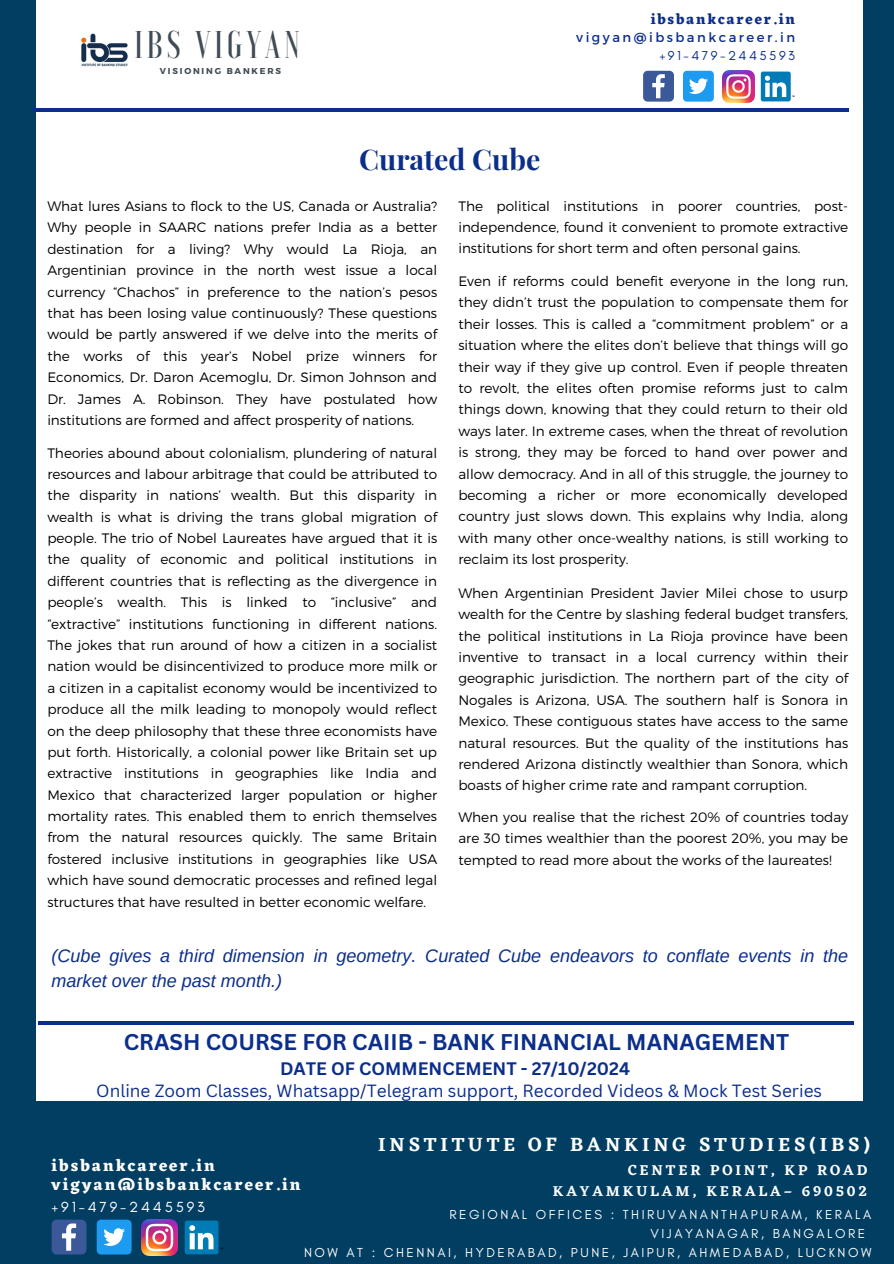
<style>
.page{position:relative;width:894px;height:1264px;background:#fff}
.page>*{position:absolute;margin:0;border:0;box-sizing:border-box;transform-origin:0 0}
.t1{font:500 38.55px "Voga";letter-spacing:.1em;color:#3f4b55}
.t2{font:700 28.35px "Playfair Display";color:#0c2e8b}
.t3{font:700 22.2px "Canva Sans";color:#0c2e8b}
.t4{font:600 19.8px "Eczar";letter-spacing:.19em;color:#fff}
.t5{font:italic 18px/24.6px "Arimo";color:#0c2e8b}
.t6{font:700 17.7px "Canva Sans";color:#0c2e8b}
.t7{font:17.25px "Canva Sans";color:#0c2e8b}
.t8{font:700 16.5px/19.2px "Eczar";letter-spacing:.12em;color:#fff}
.t9{font:600 14.85px/21.3px "Eczar";letter-spacing:.19em;color:#fff;text-align:right}
.t10{font:14.85px "Glacial Indifference";letter-spacing:.19em;color:#fff}
.t11{font:700 14.7px "Eczar";letter-spacing:.12em;color:#0c2e8b}
.t12{font:300 13.65px/21.3px "Montserrat";color:#000;text-align:justify}
.t13{font:13.2px "Glacial Indifference";letter-spacing:.19em;color:#fff}
.t14{font:13.2px "Montserrat";letter-spacing:.19em;color:#0c2e8b}
.t15{font:13.2px "Glacial Indifference";letter-spacing:.19em;color:#0c2e8b}
.t16{font:700 8.55px "Montserrat";letter-spacing:.21em;color:#3f4b55}
</style>
<div class="page">
<div style="left:0;top:0;width:893px;height:1263px;background:#023e62"></div>
<div style="left:37px;top:0;width:825px;height:1100px;background:#fff"></div>
<hr style="left:33px;top:109px;width:815px;height:3px;background:#0c2e8b">
<hr style="left:38px;top:1021px;width:815px;height:3px;background:#0c2e8b">
<img style="left:74px;top:22px;width:58px;height:57px;border-radius:50%">
<svg style="left:643px;top:71px;width:30px;height:31px"></svg>
<div style="left:682px;top:71px;width:31px;height:31px;background:#1d9bf0;border-radius:4px"></div>
<svg style="left:689px;top:78px;width:18px;height:16px"></svg>
<img style="left:722px;top:71px;width:32px;height:32px">
<div style="left:760px;top:72px;width:30px;height:29px;background:#007bb6;border-radius:2px"></div>
<svg style="left:764px;top:76px;width:30px;height:21px"></svg>
<svg style="left:52px;top:1219px;width:34px;height:35px"></svg>
<div style="left:97px;top:1219px;width:35px;height:35px;background:#1d9bf0;border-radius:4px"></div>
<svg style="left:103px;top:1228px;width:22px;height:17px"></svg>
<img style="left:141px;top:1219px;width:36px;height:36px">
<div style="left:185px;top:1220px;width:33px;height:34px;background:#007bb6;border-radius:2px"></div>
<svg style="left:189px;top:1225px;width:24px;height:24px"></svg>
<h1 class="t1" style="left:134px;top:25px;width:167px">IBS VIGYAN</h1>
<p class="t16" style="left:160px;top:65px;width:122px">VISIONING BANKERS</p>
<h4 class="t2" style="left:359px;top:140px;width:183px">Curated Cube</h4>
<p class="t11" style="left:650px;top:10px;width:146px">ibsbankcareer.in</p>
<p class="t14" style="left:576px;top:29px;width:220px">vigyan@ibsbankcareer.in</p>
<h2 class="t15" style="left:659px;top:48px;width:137px">+91-479-2445593</h2>
<p class="t12" style="left:47px;top:195px;width:391px">What lures Asians to flock to the US, Canada or Australia?<br>Why people in SAARC nations prefer India as a better destination for a living? Why would La Rioja, an Argentinian province in the north west issue a local currency “Chachos” in preference to the nation’s pesos that has been losing value continuously? These questions would be partly answered if we delve into the merits of the works of this year’s Nobel prize winners for Economics, Dr. Daron Acemoglu, Dr. Simon Johnson and Dr. James A. Robinson. They have postulated how institutions are formed and affect prosperity of nations.</p>
<p class="t12" style="left:47px;top:441px;width:391px">Theories abound about colonialism, plundering of natural resources and labour arbitrage that could be attributed to the disparity in nations’ wealth. But this disparity in wealth is what is driving the trans global migration of people. The trio of Nobel Laureates have argued that it is the quality of economic and political institutions in different countries that is reflecting as the divergence in people’s wealth. This is linked to “inclusive” and “extractive” institutions functioning in different nations.<br>The jokes that run around of how a citizen in a socialist nation would be disincentivized to produce more milk or a citizen in a capitalist economy would be incentivized to produce all the milk leading to monopoly would reflect on the deep philosophy that these three economists have put forth. Historically, a colonial power like Britain set up extractive institutions in geographies like India and Mexico that characterized larger population or higher mortality rates. This enabled them to enrich themselves from the natural resources quickly. The same Britain fostered inclusive institutions in geographies like USA which have sound democratic processes and refined legal structures that have resulted in better economic welfare.</p>
<p class="t12" style="left:458px;top:194px;width:391px">The political institutions in poorer countries, post&shy;independence, found it convenient to promote extractive institutions for short term and often personal gains.</p>
<p class="t12" style="left:458px;top:270px;width:391px">Even if reforms could benefit everyone in the long run, they didn’t trust the population to compensate them for their losses. This is called a “commitment problem” or a situation where the elites don’t believe that things will go their way if they give up control. Even if people threaten to revolt, the elites often promise reforms just to calm things down, knowing that they could return to their old ways later. In extreme cases, when the threat of revolution is strong, they may be forced to hand over power and allow democracy. And in all of this struggle, the journey to becoming a richer or more economically developed country just slows down. This explains why India, along with many other once-wealthy nations, is still working to reclaim its lost prosperity.</p>
<p class="t12" style="left:458px;top:581px;width:391px">When Argentinian President Javier Milei chose to usurp wealth for the Centre by slashing federal budget transfers, the political institutions in La Rioja province have been inventive to transact in a local currency within their geographic jurisdiction. The northern part of the city of Nogales is Arizona, USA. The southern half is Sonora in Mexico. These contiguous states have access to the same natural resources. But the quality of the institutions has rendered Arizona distinctly wealthier than Sonora, which boasts of higher crime rate and rampant corruption.</p>
<p class="t12" style="left:458px;top:805px;width:391px">When you realise that the richest 20% of countries today are 30 times wealthier than the poorest 20%, you may be tempted to read more about the works of the laureates!</p>
<p class="t5" style="left:52px;top:943px;width:797px">(Cube gives a third dimension in geometry. Curated Cube endeavors to conflate events in the market over the past month.)</p>
<p class="t3" style="left:124px;top:1026px;width:666px">CRASH COURSE FOR CAIIB - BANK FINANCIAL MANAGEMENT</p>
<p class="t6" style="left:280px;top:1055px;width:351px">DATE OF COMMENCEMENT - 27/10/2024</p>
<p class="t7" style="left:96px;top:1078px;width:727px">Online Zoom Classes, Whatsapp/Telegram support, Recorded Videos &amp; Mock Test Series</p>
<p class="t4" style="left:378px;top:1132px;width:493px">INSTITUTE OF BANKING STUDIES(IBS)</p>
<p class="t8" style="left:52px;top:1155px;width:250px">ibsbankcareer.in vigyan@ibsbankcareer.in</p>
<p class="t10" style="left:52px;top:1197px;width:155px">+91-479-2445593</p>
<h6 class="t9" style="left:552px;top:1158px;width:316px">CENTER POINT, KP ROAD<br>KAYAMKULAM, KERALA– 690502</h6>
<h6 class="t13" style="left:449px;top:1205px;width:423px">REGIONAL OFFICES : THIRUVANANTHAPURAM, KERALA</h6>
<h3 class="t13" style="left:650px;top:1224px;width:216px">VIJAYANAGAR, BANGALORE</h3>
<h5 class="t13" style="left:304px;top:1243px;width:568px">NOW AT : CHENNAI, HYDERABAD, PUNE, JAIPUR, AHMEDABAD, LUCKNOW</h5>
</div>
